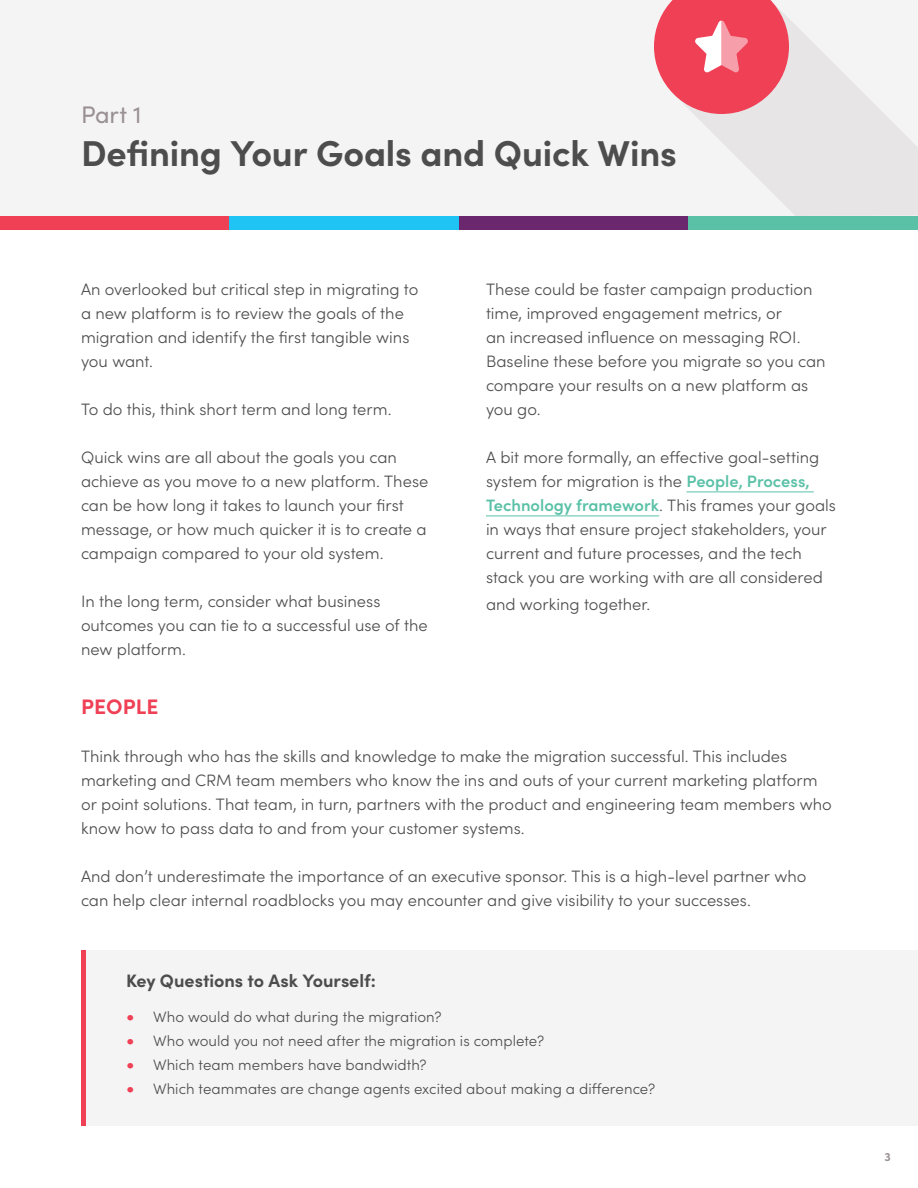
<style>
.page{position:relative;width:918px;height:1188px;background:#fff}
.page>*{position:absolute;margin:0;border:0;box-sizing:border-box;transform-origin:0 0}
.t1{font:700 36px "Sofia Pro";letter-spacing:-.005em;color:#4e4d4d}
.t2{font:24px "Sofia Pro";color:#999093}
.t3{font:700 21px "Sofia Pro";color:#ef4056}
.t4{font:700 18px "Sofia Pro";letter-spacing:-.005em;color:#4e4d4d}
.t5{font:300 16.5px/24px "Sofia Pro";color:#4e4d4d}
.t6{font:300 15px "Sofia Pro";letter-spacing:.005em;color:#4e4d4d}
.t7{font:700 12px "Sofia Pro";color:#999093}
.s1{font-weight:600;color:#5ac1a7}
.s2{font-weight:700;font-size:18px;color:#ef4056}
</style>
<div class="page">
<div style="left:81px;top:951px;width:837px;height:175px;background:#f5f4f4"></div>
<div style="left:0;top:0;width:918px;height:223px;background:#f5f4f4"></div>
<svg style="left:694px;top:19px;width:224px;height:197px;fill:#e7e5e5"></svg>
<hr style="left:687px;top:492px;width:127px;height:1px;background:#5ac1a7">
<hr style="left:486px;top:516px;width:173px;height:1px;background:#5ac1a7">
<div style="left:0;top:216px;width:230px;height:14px;background:#ef4056"></div>
<div style="left:230px;top:216px;width:229px;height:14px;background:#20c4f4"></div>
<div style="left:459px;top:216px;width:229px;height:14px;background:#6b276e"></div>
<div style="left:688px;top:216px;width:230px;height:14px;background:#5ac1a7"></div>
<div style="left:81px;top:951px;width:5px;height:175px;background:#ef4056"></div>
<svg style="left:654px;top:0;width:135px;height:114px"></svg>
<h2 class="t2" style="left:81px;top:97px;width:62px">Part 1</h2>
<h1 class="t1" style="left:81px;top:126px;width:597px">Defining Your Goals and Quick Wins</h1>
<p class="t5" style="left:81px;top:277px;width:339px">An overlooked but critical step in migrating to a new platform is to review the goals of the migration and identify the first tangible wins you want.</p>
<p class="t5" style="left:81px;top:397px;width:312px">To do this, think short term and long term.</p>
<p class="t5" style="left:81px;top:445px;width:349px">Quick wins are all about the goals you can achieve as you move to a new platform. These can be how long it takes to launch your first message, or how much quicker it is to create a campaign compared to your old system.</p>
<p class="t5" style="left:81px;top:589px;width:348px">In the long term, consider what business outcomes you can tie to a successful use of the new platform.</p>
<p class="t5" style="left:486px;top:277px;width:341px">These could be faster campaign production time, improved engagement metrics, or<br>an increased influence on messaging ROI.<br>Baseline these before you migrate so you can compare your results on a new platform as you go.</p>
<p class="t5" style="left:486px;top:445px;width:352px">A bit more formally, an effective goal-setting system for migration is the <span class="s1">People, Process, Technology framework</span>. This frames your goals in ways that ensure project stakeholders, your current and future processes, and the tech stack you are working with are all considered</p>
<p class="t5" style="left:486px;top:592px;width:166px">and working together.</p>
<p class="t3" style="left:81px;top:691px;width:79px">PEOPLE</p>
<p class="t5" style="left:81px;top:743px;width:752px">Think through who has the skills and knowledge to make the migration successful. This includes marketing and CRM team members who know the ins and outs of your current marketing platform or point solutions. That team, in turn, partners with the product and engineering team members who know how to pass data to and from your customer systems.</p>
<p class="t5" style="left:81px;top:864px;width:727px">And don’t underestimate the importance of an executive sponsor. This is a high-level partner who can help clear internal roadblocks you may encounter and give visibility to your successes.</p>
<p class="t4" style="left:126px;top:967px;width:251px">Key Questions to Ask Yourself:</p>
<p class="t6" style="left:126px;top:1006px;width:317px"><span class="s2">•</span> Who would do what during the migration?</p>
<p class="t6" style="left:126px;top:1030px;width:420px"><span class="s2">•</span> Who would you not need after the migration is complete?</p>
<p class="t6" style="left:126px;top:1054px;width:302px"><span class="s2">•</span> Which team members have bandwidth?</p>
<p class="t6" style="left:126px;top:1078px;width:531px"><span class="s2">•</span> Which teammates are change agents excited about making a difference?</p>
<p class="t7" style="left:885px;top:1148px;width:8px">3</p>
</div>
